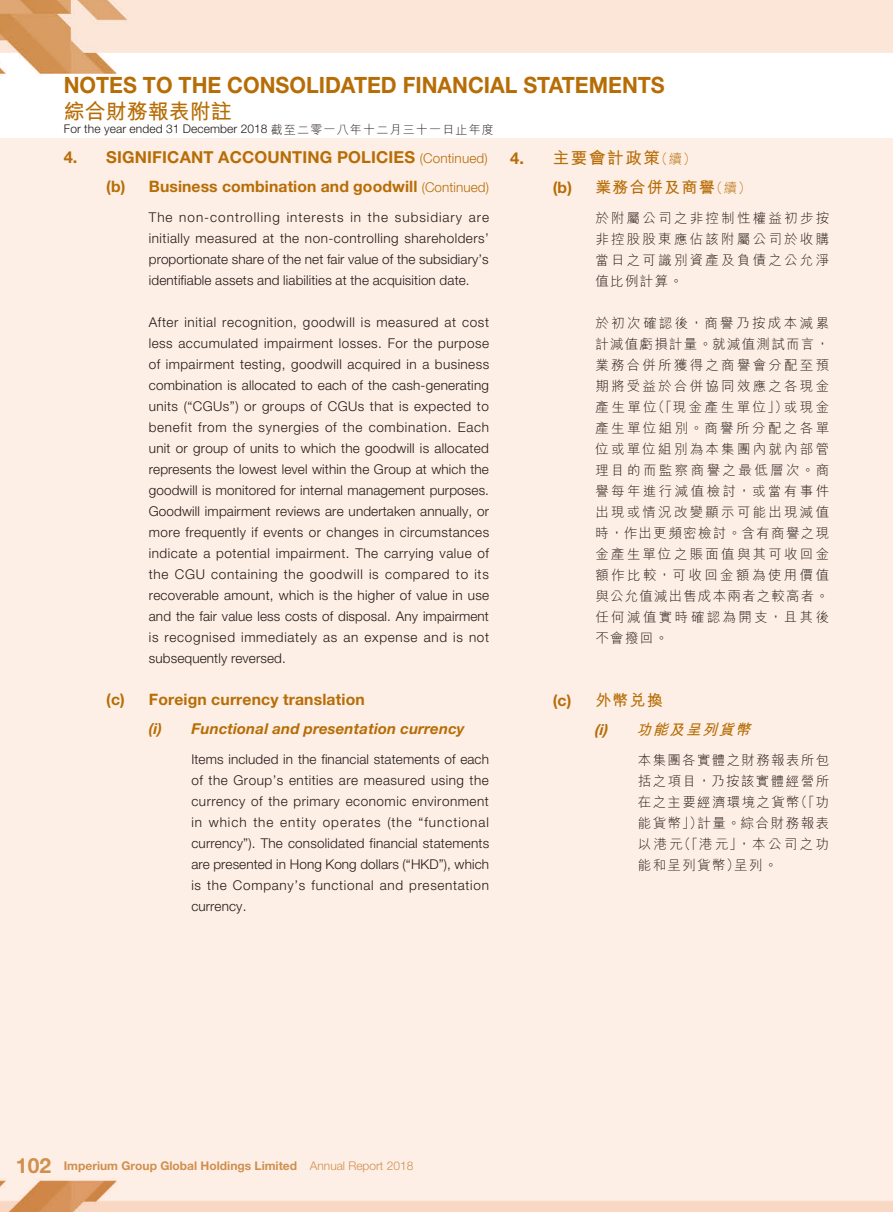
<style>
.page{position:relative;width:893px;height:1212px;background:#fff}
.page>*{position:absolute;margin:0;border:0;box-sizing:border-box;transform-origin:0 0}
.t1{font:700 22.5px "Helvetica Neue LT Std";color:#b76d06;scale:.95 1}
.t2{font:700 21px "M Hei HK";color:#b76d06}
.t3{font:700 16.5px "Helvetica Neue LT Std";letter-spacing:.01em;color:#b76d06}
.t4{font:700 16.5px "M Hei HK";letter-spacing:.1em;color:#b76d06}
.t5{font:700 15.75px "Helvetica Neue LT Std";letter-spacing:.005em;color:#b76d06}
.t6{font:700 15.75px "M Hei HK";letter-spacing:.1em;color:#b76d06}
.t7{font:italic 700 15px "Helvetica Neue LT Std";letter-spacing:.01em;color:#b76d06}
.t8{font:italic 700 15px "M Hei HK";color:#b76d06}
.t9{font:300 13.5px/21px "Helvetica Neue LT Std";letter-spacing:.01em;color:#231916;text-align:justify}
.t10{font:300 13.5px/21px "M Hei HK";letter-spacing:.165em;color:#231916;text-align:justify}
.t11{font:700 12px "Helvetica Neue LT Std";color:#d08f4d}
.t12{font:300 12px "Helvetica Neue LT Std";letter-spacing:.01em;color:#231916}
.s1{font-family:"M Hei HK"}
.s2{font-weight:300;font-size:13.5px}
.s3{font-family:"Helvetica Neue LT Std"}
.s4{font-size:21px}
.s5{font-weight:300}
</style>
<div class="page">
<img style="left:0;top:0;width:893px;height:76px">
<div style="left:0;top:138px;width:893px;height:1074px;background:#fdefe6"></div>
<h1 class="t1" style="left:64px;top:71px;width:634px">NOTES TO THE CONSOLIDATED FINANCIAL STATEMENTS</h1>
<h2 class="t2" style="left:64px;top:96px;width:169px">綜合財務報表附註</h2>
<p class="t12" style="left:64px;top:122px;width:432px">For the year ended 31 December 2018 <span class="s1">截至二零一八年十二月三十一日止年度</span></p>
<p class="t3" style="left:64px;top:146px;width:425px">4. SIGNIFICANT ACCOUNTING POLICIES <span class="s2">(Continued)</span></p>
<p class="t5" style="left:106px;top:177px;width:384px">(b) Business combination and goodwill <span class="s2">(Continued)</span></p>
<p class="t9" style="left:149px;top:206px;width:342px">The non-controlling interests in the subsidiary are initially measured at the non-controlling shareholders’ proportionate share of the net fair value of the subsidiary’s identifiable assets and liabilities at the acquisition date.</p>
<p class="t9" style="left:149px;top:311px;width:342px">After initial recognition, goodwill is measured at cost less accumulated impairment losses. For the purpose of impairment testing, goodwill acquired in a business combination is allocated to each of the cash-generating units (“CGUs”) or groups of CGUs that is expected to benefit from the synergies of the combination. Each unit or group of units to which the goodwill is allocated represents the lowest level within the Group at which the goodwill is monitored for internal management purposes.<br>Goodwill impairment reviews are undertaken annually, or more frequently if events or changes in circumstances indicate a potential impairment. The carrying value of the CGU containing the goodwill is compared to its recoverable amount, which is the higher of value in use and the fair value less costs of disposal. Any impairment is recognised immediately as an expense and is not subsequently reversed.</p>
<p class="t5" style="left:106px;top:689px;width:260px">(c) Foreign currency translation</p>
<p class="t7" style="left:149px;top:719px;width:317px">(i) Functional and presentation currency</p>
<p class="t9" style="left:191px;top:748px;width:299px">Items included in the financial statements of each of the Group’s entities are measured using the currency of the primary economic environment in which the entity operates (the “functional currency”). The consolidated financial statements are presented in Hong Kong dollars (“HKD”), which is the Company’s functional and presentation currency.</p>
<p class="t4" style="left:510px;top:146px;width:188px"><span class="s3">4.</span> 主要會計政策<span class="s2">（續）</span></p>
<p class="t6" style="left:553px;top:176px;width:200px"><span class="s3">(b)</span> 業務合併及商譽<span class="s2">（續）</span></p>
<p class="t10" style="left:595px;top:207px;width:235px">於附屬公司之非控制性權益初步按非控股股東應佔該附屬公司於收購當日之可識別資產及負債之公允淨值比例計算。</p>
<p class="t10" style="left:595px;top:312px;width:235px">於初次確認後，商譽乃按成本減累計減值虧損計量。就減值測試而言，業務合併所獲得之商譽會分配至預期將受益於合併協同效應之各現金產生單位（「現金產生單位」）或現金產生單位組別。商譽所分配之各單位或單位組別為本集團內就內部管理目的而監察商譽之最低層次。商譽每年進行減值檢討，或當有事件出現或情況改變顯示可能出現減值時，作出更頻密檢討。含有商譽之現金產生單位之賬面值與其可收回金額作比較，可收回金額為使用價值與公允值減出售成本兩者之較高者。任何減值實時確認為開支，且其後不會撥回。</p>
<p class="t6" style="left:553px;top:688px;width:112px"><span class="s3">(c)</span> 外幣兌換</p>
<p class="t8" style="left:594px;top:719px;width:163px"><span class="s3">(i)</span> 功能及呈列貨幣</p>
<p class="t10" style="left:638px;top:749px;width:193px">本集團各實體之財務報表所包括之項目，乃按該實體經營所在之主要經濟環境之貨幣（「功能貨幣」）計量。綜合財務報表以港元（「港元」，本公司之功能和呈列貨幣）呈列。</p>
<p class="t11" style="left:16px;top:1159px;width:399px"><span class="s4">102</span> Imperium Group Global Holdings Limited <span class="s5">Annual Report 2018</span></p>
</div>
